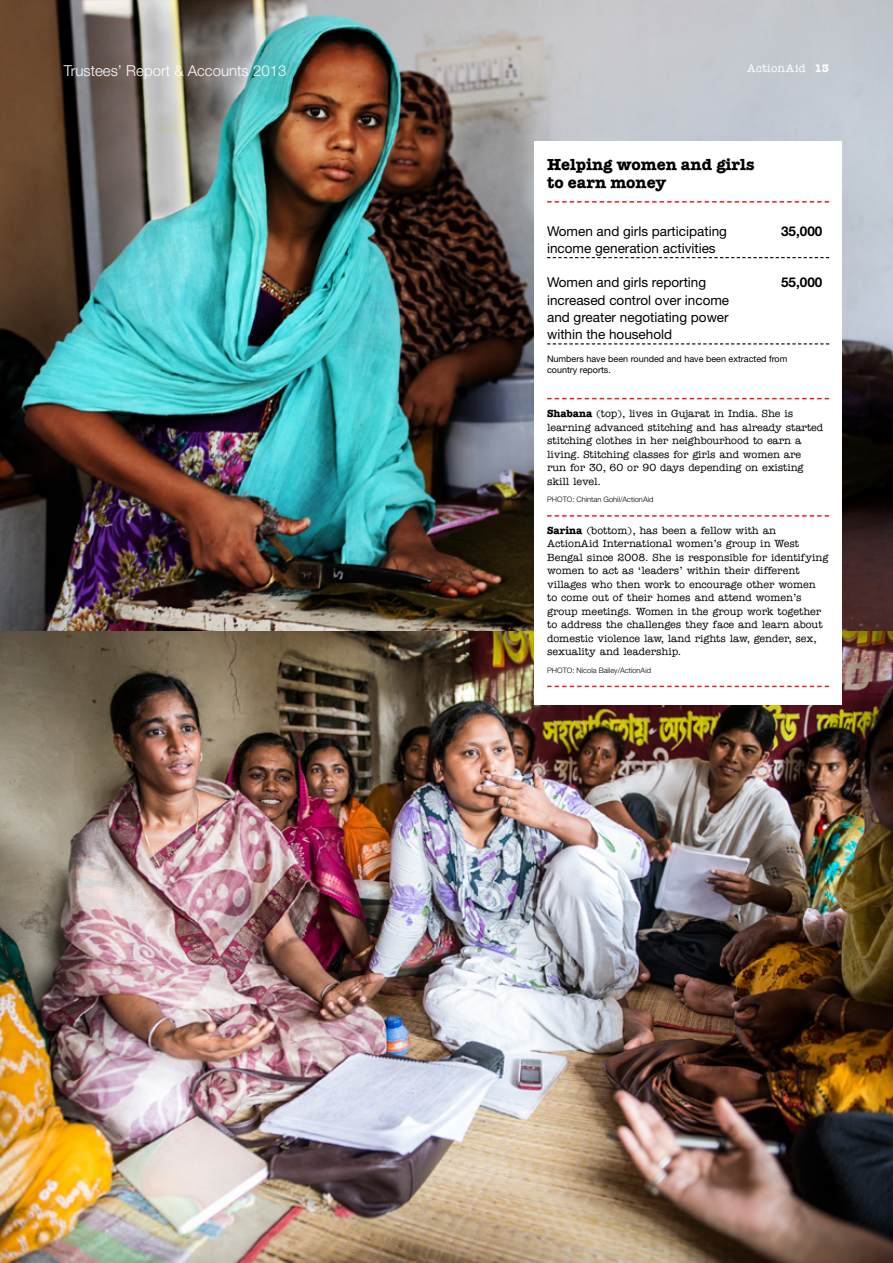
<style>
.page{position:relative;width:893px;height:1263px;background:#fff}
.page>*{position:absolute;margin:0;border:0;box-sizing:border-box;transform-origin:0 0}
.t1{font:700 16.5px/18px "American Typewriter";color:#000}
.t2{font:300 15px "Helvetica Neue";color:#fff}
.t3{font:13.5px/17.2px "Helvetica Neue";color:#000;text-align:justify}
.t4{font:700 13.5px "Helvetica Neue";color:#000}
.t5{font:500 11.25px "American Typewriter";letter-spacing:.03em;color:#fff}
.t6{font:500 10.5px/13.5px "American Typewriter";color:#000}
.t7{font:9px/10.5px "Helvetica Neue";color:#000}
.t8{font:300 7.5px "Helvetica Neue";color:#000}
.s1{font-weight:700}
.s2{font-family:"American Typewriter Bold A";font-weight:400}
</style>
<div class="page">
<img style="left:0;top:0;width:893px;height:1263px">
<div style="left:534px;top:141px;width:308px;height:564px;background:#fff"></div>
<svg style="left:547px;top:201px;width:282px;height:2px"></svg>
<svg style="left:547px;top:257px;width:282px;height:1px"></svg>
<svg style="left:547px;top:343px;width:282px;height:1px"></svg>
<svg style="left:547px;top:398px;width:282px;height:1px"></svg>
<svg style="left:547px;top:515px;width:282px;height:2px"></svg>
<svg style="left:547px;top:686px;width:282px;height:1px"></svg>
<h2 class="t2" style="left:64px;top:61px;width:224px">Trustees’ Report &amp; Accounts 2013</h2>
<p class="t5" style="left:747px;top:62px;width:83px">ActionAid <span class="s1">13</span></p>
<h1 class="t1" style="left:547px;top:155px;width:209px">Helping women and girls to earn money</h1>
<p class="t3" style="left:547px;top:222px;width:181px">Women and girls participating</p>
<p class="t4" style="left:781px;top:222px;width:43px">35,000</p>
<p class="t3" style="left:547px;top:239px;width:170px">income generation activities</p>
<p class="t3" style="left:547px;top:274px;width:161px">Women and girls reporting</p>
<p class="t4" style="left:781px;top:274px;width:43px">55,000</p>
<p class="t3" style="left:547px;top:291px;width:184px">increased control over income and greater negotiating power within the household</p>
<p class="t7" style="left:547px;top:354px;width:242px">Numbers have been rounded and have been extracted from country reports.</p>
<p class="t6" style="left:547px;top:407px;width:277px"><span class="s2">Shabana</span> (top), lives in Gujarat in India. She is learning advanced stitching and has already started stitching clothes in her neighbourhood to earn a living. Stitching classes for girls and women are<br>run for 30, 60 or 90 days depending on existing skill level.</p>
<p class="t8" style="left:547px;top:495px;width:108px">PHOTO: Chintan Gohil/ActionAid</p>
<p class="t6" style="left:547px;top:523px;width:283px"><span class="s2">Sarina</span> (bottom), has been a fellow with an ActionAid International women’s group in West Bengal since 2008. She is responsible for identifying women to act as ‘leaders’ within their different villages who then work to encourage other women to come out of their homes and attend women’s group meetings. Women in the group work together to address the challenges they face and learn about domestic violence law, land rights law, gender, sex, sexuality and leadership.</p>
<p class="t8" style="left:547px;top:666px;width:105px">PHOTO: Nicola Bailey/ActionAid</p>
</div>
